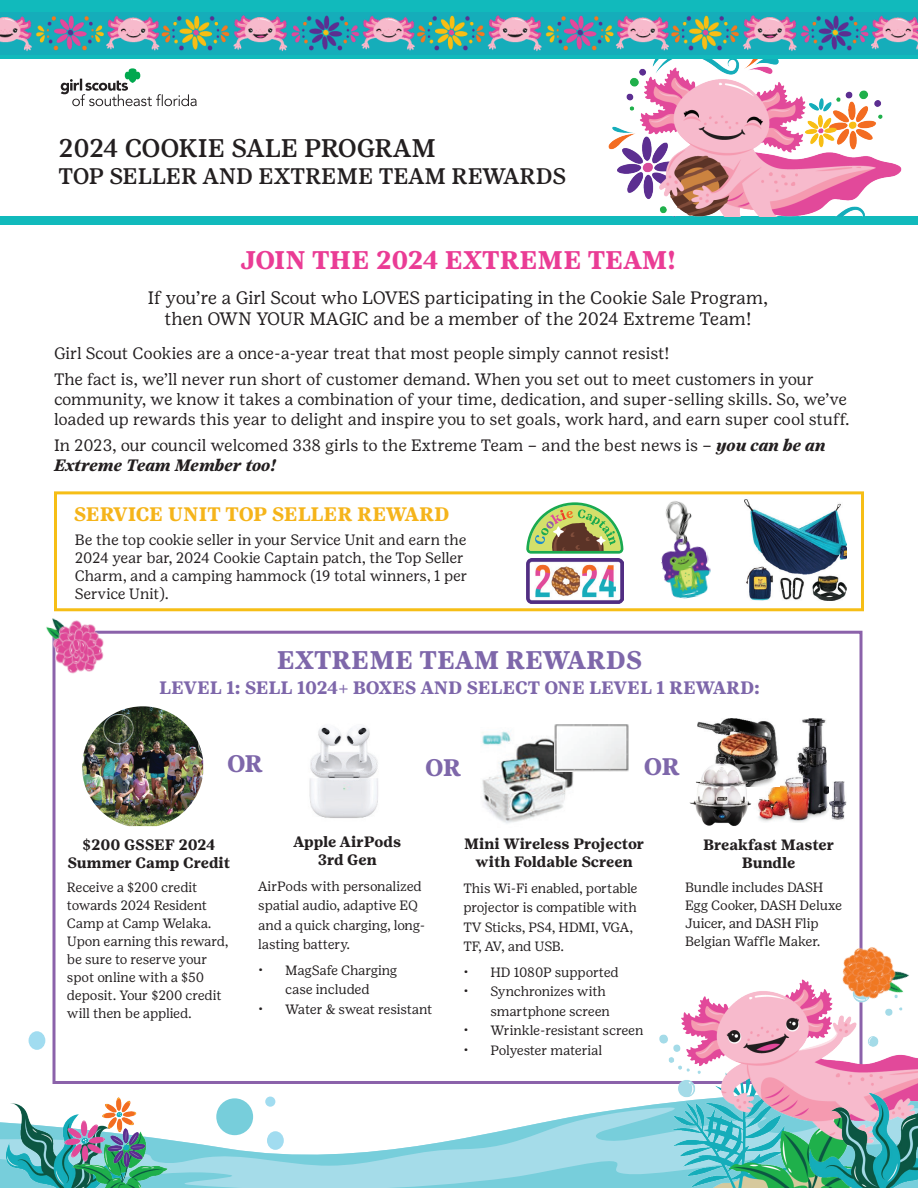
<style>
.page{position:relative;width:918px;height:1188px;background:#fff}
.page>*{position:absolute;margin:0;border:0;box-sizing:border-box;transform-origin:0 0}
.t1{font:700 25.5px "Girl Scout Text";color:#ea3c95}
.t2{font:500 25.5px "Girl Scout Text";letter-spacing:-.015em;color:#231f20}
.t3{font:700 25.5px "Girl Scout Text";color:#7e67aa}
.t4{font:700 23.85px "Girl Scout Text";color:#7e67aa}
.t5{font:500 22.5px "Girl Scout Text";letter-spacing:-.005em;color:#231f20}
.t6{font:700 19.5px "Girl Scout Text";letter-spacing:-.005em;color:#f5b41a}
.t7{font:18px/21.6px "Girl Scout Text";letter-spacing:-.01em;color:#231f20;text-align:center}
.t8{font:700 18px "Girl Scout Text";letter-spacing:-.01em;color:#7e67aa}
.t9{font:16.5px/19.8px "Girl Scout Text";color:#231f20}
.t10{font:15px/18px "Girl Scout Text";letter-spacing:-.005em;color:#231f20}
.t11{font:700 15px/18px "Girl Scout Text";color:#231f20;text-align:center}
.t12{font:13.5px/18px "Girl Scout Text";letter-spacing:-.01em;color:#231f20}
.s1{font-weight:700;font-style:italic}
</style>
<div class="page">
<div style="left:52px;top:631px;width:810px;height:453px;background:#fff;border:3px solid #8b62aa"></div>
<div style="left:54px;top:491px;width:810px;height:120px;border:3px solid #f6be16"></div>
<svg style="left:61px;top:68px;width:136px;height:38px"></svg>
<svg style="left:526px;top:502px;width:97px;height:52px"></svg>
<div style="left:0;top:216px;width:918px;height:9px;background:#11babc"></div>
<img style="left:651px;top:494px;width:64px;height:105px">
<svg style="left:179px;top:1096px;width:466px;height:48px"></svg>
<svg style="left:179px;top:1144px;width:466px;height:44px;background:#9ddae6"></svg>
<img style="left:645px;top:979px;width:267px;height:209px">
<img style="left:800px;top:1057px;width:118px;height:131px">
<img style="left:0;top:1103px;width:63px;height:85px">
<img style="left:595px;top:58px;width:323px;height:158px">
<div style="left:0;top:0;width:489px;height:58px;background:#11babc"></div>
<img style="left:0;top:12px;width:486px;height:42px">
<svg style="left:486px;top:0;width:432px;height:58px;background:#47a6b1"></svg>
<img style="left:816px;top:915px;width:96px;height:112px">
<img style="left:63px;top:1137px;width:116px;height:51px">
<img style="left:46px;top:599px;width:72px;height:89px">
<img style="left:60px;top:1097px;width:93px;height:85px">
<div style="left:216px;top:1098px;width:37px;height:37px;background:#77cedb;border-radius:50%"></div>
<div style="left:265px;top:1097px;width:10px;height:10px;background:#a1dcf0;border-radius:50%"></div>
<div style="left:29px;top:1031px;width:16px;height:19px;background:#a1dcf0;border-radius:50%"></div>
<div style="left:267px;top:1131px;width:17px;height:19px;background:#a1dcf0;border-radius:50%"></div>
<img style="left:526px;top:558px;width:97px;height:45px">
<img style="left:744px;top:500px;width:102px;height:101px">
<img style="left:309px;top:727px;width:69px;height:91px">
<img style="left:482px;top:731px;width:92px;height:92px">
<img style="left:554px;top:725px;width:75px;height:47px">
<img style="left:754px;top:718px;width:75px;height:105px">
<img style="left:698px;top:718px;width:81px;height:68px">
<img style="left:690px;top:758px;width:64px;height:68px">
<img style="left:82px;top:706px;width:121px;height:120px">
<img style="left:829px;top:781px;width:17px;height:39px">
<h1 class="t2" style="left:59px;top:134px;width:379px">2024 COOKIE SALE PROGRAM</h1>
<h3 class="t5" style="left:59px;top:164px;width:509px">TOP SELLER AND EXTREME TEAM REWARDS</h3>
<h1 class="t1" style="left:240px;top:245px;width:437px">JOIN THE 2024 EXTREME TEAM!</h1>
<h3 class="t7" style="left:148px;top:287px;width:622px">If you’re a Girl Scout who LOVES participating in the Cookie Sale Program, then OWN YOUR MAGIC and be a member of the 2024 Extreme Team!</h3>
<p class="t9" style="left:54px;top:340px;width:762px;line-height:26.5px">Girl Scout Cookies are a once-a-year treat that most people simply cannot resist!<br>The fact is, we’ll never run short of customer demand. When you set out to meet customers in your</p>
<p class="t9" style="left:54px;top:389px;width:797px">community, we know it takes a combination of your time, dedication, and super-selling skills. So, we’ve loaded up rewards this year to delight and inspire you to set goals, work hard, and earn super cool stuff.</p>
<p class="t9" style="left:54px;top:436px;width:773px">In 2023, our council welcomed 338 girls to the Extreme Team – and the best news is – <span class="s1">you can be an<br>Extreme Team Member too!</span></p>
<h3 class="t6" style="left:74px;top:503px;width:377px">SERVICE UNIT TOP SELLER REWARD</h3>
<p class="t10" style="left:75px;top:531px;width:394px">Be the top cookie seller in your Service Unit and earn the 2024 year bar, 2024 Cookie Captain patch, the Top Seller Charm, and a camping hammock (19 total winners, 1 per Service Unit).</p>
<h1 class="t3" style="left:277px;top:645px;width:367px">EXTREME TEAM REWARDS</h1>
<h3 class="t8" style="left:159px;top:677px;width:602px">LEVEL 1: SELL 1024+ BOXES AND SELECT ONE LEVEL 1 REWARD:</h3>
<h2 class="t4" style="left:227px;top:750px;width:38px">OR</h2>
<h2 class="t4" style="left:425px;top:754px;width:38px">OR</h2>
<h2 class="t4" style="left:644px;top:753px;width:38px">OR</h2>
<p class="t11" style="left:68px;top:836px;width:164px">$200 GSSEF 2024<br>Summer Camp Credit</p>
<p class="t12" style="left:67px;top:879px;width:163px">Receive a $200 credit towards 2024 Resident<br>Camp at Camp Welaka.<br>Upon earning this reward, be sure to reserve your spot online with a $50 deposit. Your $200 credit will then be applied.</p>
<p class="t11" style="left:293px;top:833px;width:109px">Apple AirPods<br>3rd Gen</p>
<p class="t12" style="left:258px;top:876px;width:169px;line-height:19.5px">AirPods with personalized spatial audio, adaptive EQ and a quick charging, long&shy;lasting battery.</p>
<p class="t12" style="left:258px;top:960px;width:141px;line-height:19.5px;text-align:center">• MagSafe Charging case included</p>
<p class="t12" style="left:258px;top:1000px;width:176px">• Water &amp; sweat resistant</p>
<p class="t11" style="left:464px;top:835px;width:181px">Mini Wireless Projector with Foldable Screen</p>
<p class="t12" style="left:464px;top:878px;width:175px;line-height:19.5px">This Wi-Fi enabled, portable projector is compatible with<br>TV Sticks, PS4, HDMI, VGA,<br>TF, AV, and USB.</p>
<p class="t12" style="left:464px;top:963px;width:157px">• HD 1080P supported</p>
<p class="t12" style="left:464px;top:982px;width:148px;line-height:19.5px;text-align:right">• Synchronizes with smartphone screen</p>
<p class="t12" style="left:464px;top:1022px;width:182px">• Wrinkle-resistant screen</p>
<p class="t12" style="left:464px;top:1041px;width:140px">• Polyester material</p>
<p class="t11" style="left:703px;top:835px;width:132px">Breakfast Master<br>Bundle</p>
<p class="t12" style="left:685px;top:878px;width:159px">Bundle includes DASH<br>Egg Cooker, DASH Deluxe<br>Juicer, and DASH Flip<br>Belgian Waffle Maker.</p>
</div>
